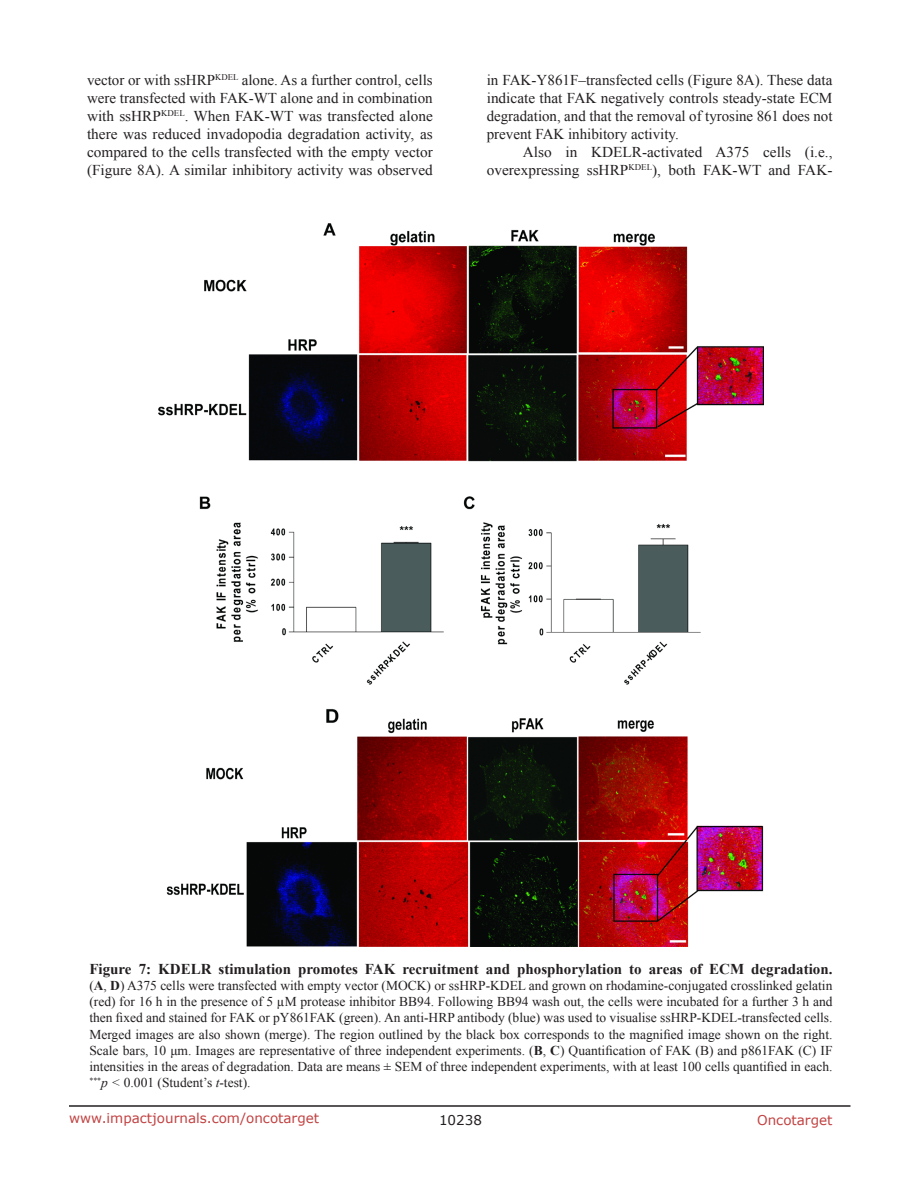
<style>
.page{position:relative;width:918px;height:1188px;background:#fff}
.page>*{position:absolute;margin:0;border:0;box-sizing:border-box;transform-origin:0 0}
.BodyText{font:15px/18px "Times New Roman";color:#231f20;text-align:justify}
.Figuretrx{font:700 15px "Times New Roman";color:#231f20}
.Figuretrx-2{font:13.5px/16.2px "Times New Roman";color:#231f20;text-align:justify}
.t1{font:13.5px "Verdana";color:#c24141}
.t2{font:13.5px "Verdana";color:#231f20}
.s1{font-weight:700}
.s2{font-style:italic}
</style>
<div class="page">
<hr style="left:69px;top:1105px;width:781px;height:2px;background:#231f20">
<img style="left:158px;top:223px;width:606px;height:723px">
<p class="BodyText" style="left:87px;top:71px;width:347px">vector or with ssHRP<sup>KDEL</sup> alone. As a further control, cells were transfected with FAK-WT alone and in combination with ssHRP<sup>KDEL</sup>. When FAK-WT was transfected alone there was reduced invadopodia degradation activity, as compared to the cells transfected with the empty vector (Figure 8A). A similar inhibitory activity was observed</p>
<p class="BodyText" style="left:487px;top:71px;width:347px">in FAK-Y861F–transfected cells (Figure 8A). These data indicate that FAK negatively controls steady-state ECM degradation, and that the removal of tyrosine 861 does not prevent FAK inhibitory activity.</p>
<p class="BodyText" style="left:487px;top:143px;width:347px;text-align:right">Also in KDELR-activated A375 cells (i.e., overexpressing ssHRP<sup>KDEL</sup>), both FAK-WT and FAK-</p>
<p class="Figuretrx" style="left:89px;top:958px;width:745px">Figure 7: KDELR stimulation promotes FAK recruitment and phosphorylation to areas of ECM degradation.</p>
<p class="Figuretrx-2" style="left:89px;top:977px;width:745px">(<span class="s1">A</span>, <span class="s1">D</span>) A375 cells were transfected with empty vector (MOCK) or ssHRP-KDEL and grown on rhodamine-conjugated crosslinked gelatin (red) for 16 h in the presence of 5 µM protease inhibitor BB94. Following BB94 wash out, the cells were incubated for a further 3 h and then fixed and stained for FAK or pY861FAK (green). An anti-HRP antibody (blue) was used to visualise ssHRP-KDEL-transfected cells.<br>Merged images are also shown (merge). The region outlined by the black box corresponds to the magnified image shown on the right.<br>Scale bars, 10 μm. Images are representative of three independent experiments. (<span class="s1">B</span>, <span class="s1">C</span>) Quantification of FAK (B) and p861FAK (C) IF intensities in the areas of degradation. Data are means ± SEM of three independent experiments, with at least 100 cells quantified in each. <sup>***</sup><span class="s2">p &lt;</span> 0.001 (Student’s <span class="s2">t</span>-test).</p>
<p class="t1" style="left:69px;top:1109px;width:252px">www.impactjournals.com/oncotarget</p>
<p class="t2" style="left:439px;top:1111px;width:44px">10238</p>
<p class="t1" style="left:757px;top:1111px;width:77px">Oncotarget</p>
</div>
